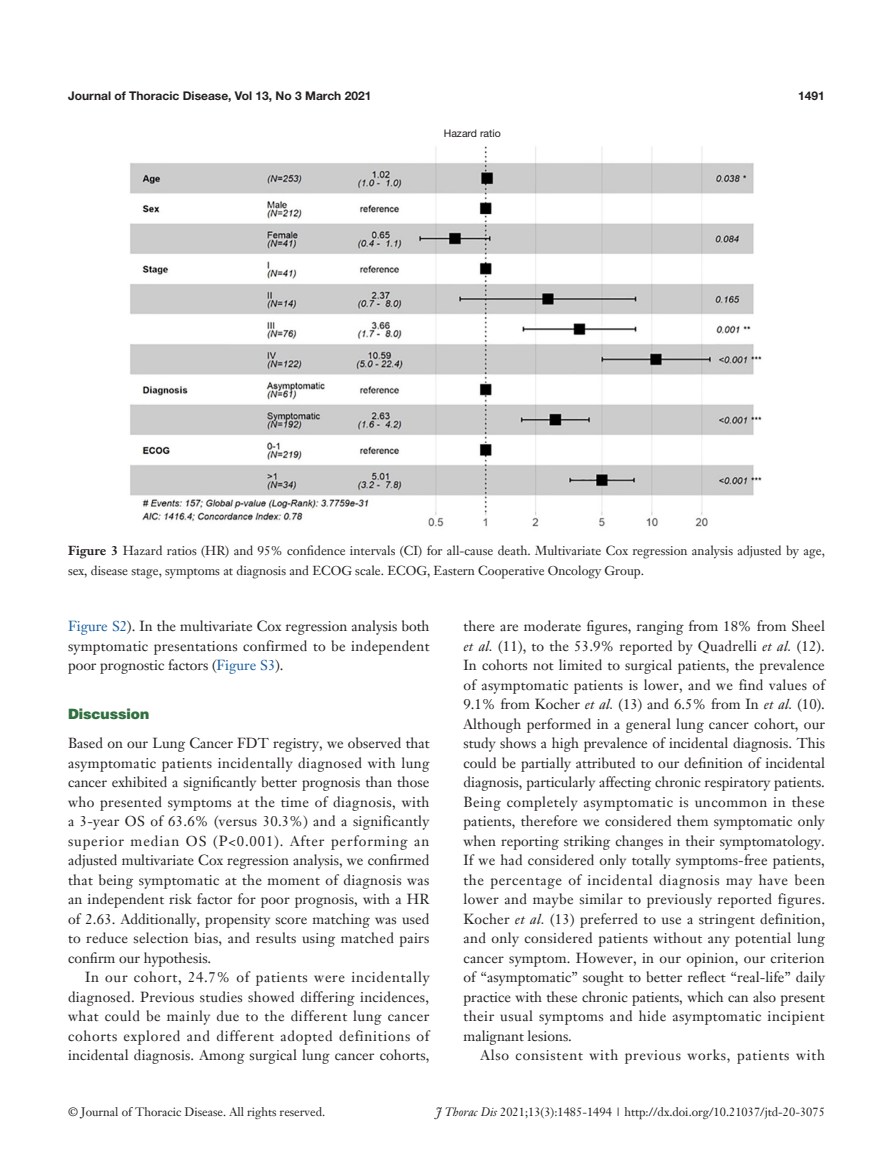
<style>
.page{position:relative;width:893px;height:1170px;background:#fff}
.page>*{position:absolute;margin:0;border:0;box-sizing:border-box;transform-origin:0 0}
.t1{font:14.25px/19.5px "Janson Text LT";letter-spacing:.02em;color:#231f20;text-align:justify}
.t2{font:14.25px "Janson Text LT";letter-spacing:.055em;color:#231f20}
.t3{font:900 14.25px "Helvetica";color:#30703e}
.t4{font:12.75px/19.5px "Janson Text LT";color:#231f20}
.t5{font:12px "Janson Text LT";color:#231f20}
.t6{font:700 12px "Helvetica Neue LT Pro";color:#231f20}
.二级标题下沉{font:10.5px "Helvetica Neue LT Pro";color:#231f20}
.s1{font-weight:700}
.s2{color:#175d9e}
.s3{font-style:italic}
</style>
<div class="page">
<img style="left:130px;top:146px;width:632px;height:381px">
<p class="t6" style="left:68px;top:88px;width:305px">Journal of Thoracic Disease, Vol 13, No 3 March 2021</p>
<p class="t6" style="left:798px;top:88px;width:28px">1491</p>
<p class="二级标题下沉" style="left:444px;top:126px;width:59px">Hazard ratio</p>
<p class="t4" style="left:68px;top:540px;width:758px"><span class="s1">Figure 3</span> Hazard ratios (HR) and 95% confidence intervals (CI) for all-cause death. Multivariate Cox regression analysis adjusted by age, sex, disease stage, symptoms at diagnosis and ECOG scale. ECOG, Eastern Cooperative Oncology Group.</p>
<p class="t1" style="left:68px;top:616px;width:363px"><span class="s2">Figure S2</span>). In the multivariate Cox regression analysis both symptomatic presentations confirmed to be independent poor prognostic factors (<span class="s2">Figure S3</span>).</p>
<p class="t3" style="left:68px;top:704px;width:83px">Discussion</p>
<p class="t1" style="left:68px;top:733px;width:363px">Based on our Lung Cancer FDT registry, we observed that asymptomatic patients incidentally diagnosed with lung cancer exhibited a significantly better prognosis than those who presented symptoms at the time of diagnosis, with a 3-year OS of 63.6% (versus 30.3%) and a significantly superior median OS (P&lt;0.001). After performing an adjusted multivariate Cox regression analysis, we confirmed that being symptomatic at the moment of diagnosis was an independent risk factor for poor prognosis, with a HR of 2.63. Additionally, propensity score matching was used to reduce selection bias, and results using matched pairs confirm our hypothesis.</p>
<p class="t1" style="left:68px;top:967px;width:363px;text-indent:17px">In our cohort, 24.7% of patients were incidentally diagnosed. Previous studies showed differing incidences, what could be mainly due to the different lung cancer cohorts explored and different adopted definitions of incidental diagnosis. Among surgical lung cancer cohorts,</p>
<p class="t1" style="left:463px;top:616px;width:363px">there are moderate figures, ranging from 18% from Sheel <span class="s3">et al.</span> (11), to the 53.9% reported by Quadrelli <span class="s3">et al.</span> (12).<br>In cohorts not limited to surgical patients, the prevalence of asymptomatic patients is lower, and we find values of 9.1% from Kocher <span class="s3">et al.</span> (13) and 6.5% from In <span class="s3">et al.</span> (10).<br>Although performed in a general lung cancer cohort, our study shows a high prevalence of incidental diagnosis. This could be partially attributed to our definition of incidental diagnosis, particularly affecting chronic respiratory patients.<br>Being completely asymptomatic is uncommon in these patients, therefore we considered them symptomatic only when reporting striking changes in their symptomatology.<br>If we had considered only totally symptoms-free patients, the percentage of incidental diagnosis may have been lower and maybe similar to previously reported figures.<br>Kocher <span class="s3">et al.</span> (13) preferred to use a stringent definition, and only considered patients without any potential lung cancer symptom. However, in our opinion, our criterion of “asymptomatic” sought to better reflect “real-life” daily practice with these chronic patients, which can also present their usual symptoms and hide asymptomatic incipient malignant lesions.</p>
<p class="t2" style="left:480px;top:1046px;width:346px">Also consistent with previous works, patients with</p>
<p class="t5" style="left:68px;top:1104px;width:259px">© Journal of Thoracic Disease. All rights reserved.</p>
<p class="t5" style="left:436px;top:1104px;width:391px"><span class="s3">J Thorac Dis</span> 2021;13(3):1485-1494 | http://dx.doi.org/10.21037/jtd-20-3075</p>
</div>
